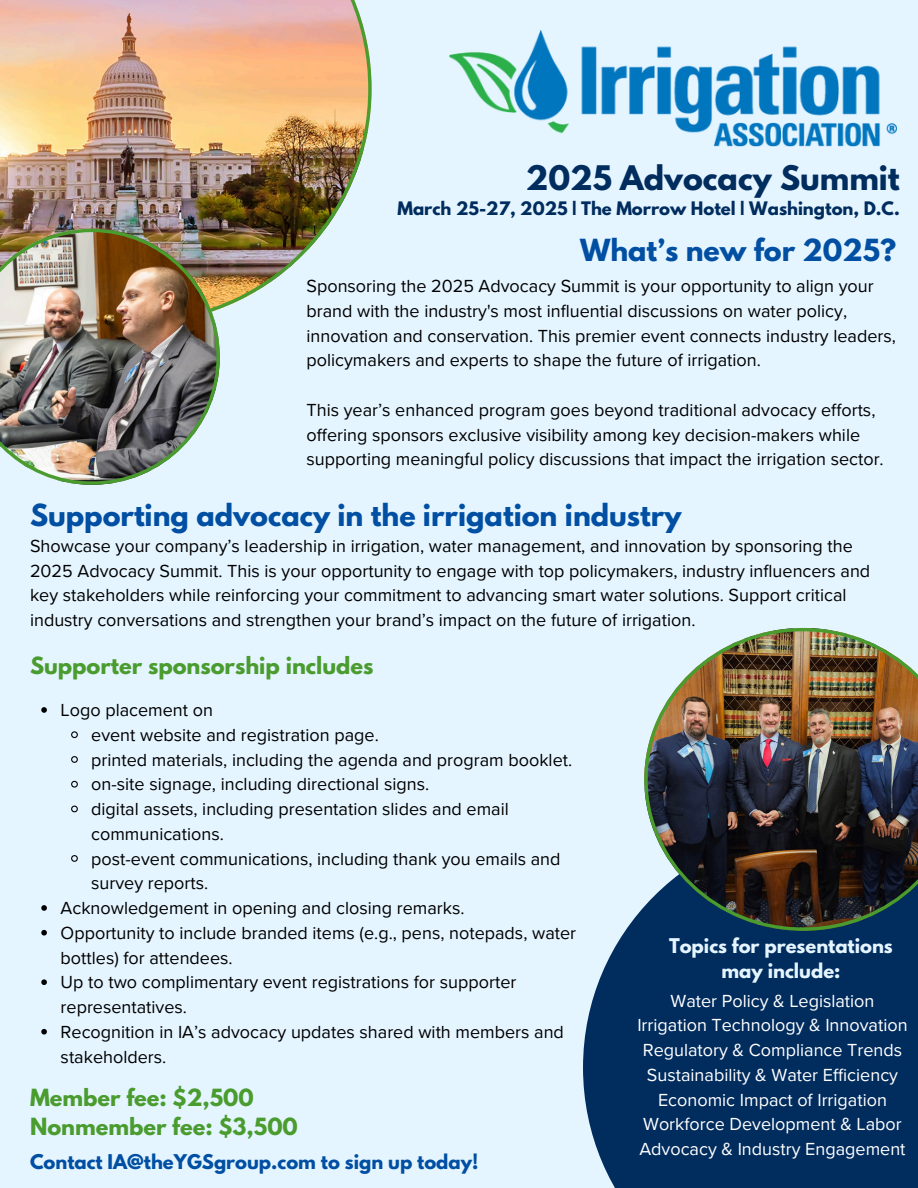
<style>
.page{position:relative;width:918px;height:1188px;background:#e5f5ff}
.page>*{position:absolute;margin:0;border:0;box-sizing:border-box;transform-origin:0 0}
.t1{font:700 30px "League Spartan";color:#002c5e}
.t2{font:700 27px "League Spartan";color:#004fa3}
.t3{font:700 21px/29.2px "League Spartan";color:#4a9c2f}
.t4{font:18px/24.8px "Proxima Nova";color:#000}
.t5{font:18px "Proxima Nova";color:#fff}
.t6{font:700 18px "League Spartan";color:#004fa3}
.t7{font:700 18px/24.8px "League Spartan";color:#e5f5ff;text-align:center}
.t8{font:700 16.5px "League Spartan";color:#002c5e}
</style>
<div class="page">
<img style="left:0;top:0;width:372px;height:309px">
<img style="left:449px;top:31px;width:447px;height:116px">
<img style="left:0;top:229px;width:220px;height:256px">
<div style="left:583px;top:825px;width:335px;height:363px;background:#002c5e"></div>
<img style="left:644px;top:628px;width:274px;height:303px">
<svg style="left:41px;top:707px;width:6px;height:6px"></svg>
<svg style="left:71px;top:731px;width:7px;height:8px"></svg>
<svg style="left:71px;top:756px;width:7px;height:7px"></svg>
<svg style="left:71px;top:780px;width:7px;height:8px"></svg>
<svg style="left:71px;top:805px;width:7px;height:8px"></svg>
<svg style="left:71px;top:855px;width:7px;height:7px"></svg>
<svg style="left:41px;top:905px;width:6px;height:6px"></svg>
<svg style="left:41px;top:930px;width:6px;height:6px"></svg>
<svg style="left:41px;top:979px;width:6px;height:6px"></svg>
<svg style="left:41px;top:1029px;width:6px;height:6px"></svg>
<p class="t1" style="left:526px;top:163px;width:375px">2025 Advocacy Summit</p>
<p class="t8" style="left:397px;top:200px;width:504px">March 25-27, 2025 | The Morrow Hotel | Washington, D.C.</p>
<p class="t2" style="left:580px;top:237px;width:318px">What’s new for 2025?</p>
<p class="t4" style="left:307px;top:274px;width:591px">Sponsoring the 2025 Advocacy Summit is your opportunity to align your brand with the industry's most influential discussions on water policy, innovation and conservation. This premier event connects industry leaders, policymakers and experts to shape the future of irrigation.</p>
<p class="t4" style="left:307px;top:398px;width:579px">This year’s enhanced program goes beyond traditional advocacy efforts, offering sponsors exclusive visibility among key decision-makers while supporting meaningful policy discussions that impact the irrigation sector.</p>
<p class="t2" style="left:30px;top:502px;width:653px">Supporting advocacy in the irrigation industry</p>
<p class="t4" style="left:30px;top:534px;width:842px">Showcase your company’s leadership in irrigation, water management, and innovation by sponsoring the 2025 Advocacy Summit. This is your opportunity to engage with top policymakers, industry influencers and key stakeholders while reinforcing your commitment to advancing smart water solutions. Support critical industry conversations and strengthen your brand’s impact on the future of irrigation.</p>
<p class="t3" style="left:30px;top:654px;width:345px">Supporter sponsorship includes</p>
<p class="t4" style="left:61px;top:698px;width:154px">Logo placement on</p>
<p class="t4" style="left:91px;top:723px;width:289px">event website and registration page.</p>
<p class="t4" style="left:91px;top:748px;width:483px">printed materials, including the agenda and program booklet.</p>
<p class="t4" style="left:91px;top:772px;width:339px">on-site signage, including directional signs.</p>
<p class="t4" style="left:91px;top:797px;width:419px">digital assets, including presentation slides and email communications.</p>
<p class="t4" style="left:91px;top:847px;width:471px">post-event communications, including thank you emails and survey reports.</p>
<p class="t4" style="left:61px;top:896px;width:405px">Acknowledgement in opening and closing remarks.</p>
<h3 class="t4" style="left:61px;top:921px;width:517px">Opportunity to include branded items (e.g., pens, notepads, water bottles) for attendees.</h3>
<p class="t4" style="left:61px;top:970px;width:457px">Up to two complimentary event registrations for supporter representatives.</p>
<p class="t4" style="left:61px;top:1020px;width:505px">Recognition in IA’s advocacy updates shared with members and stakeholders.</p>
<h2 class="t3" style="left:30px;top:1085px;width:269px">Member fee: $2,500<br>Nonmember fee: $3,500</h2>
<p class="t6" style="left:30px;top:1153px;width:450px">Contact IA@theYGSgroup.com to sign up today!</p>
<h1 class="t7" style="left:669px;top:935px;width:225px">Topics for presentations may include:</h1>
<p class="t5" style="left:670px;top:990px;width:206px">Water Policy &amp; Legislation</p>
<p class="t5" style="left:637px;top:1015px;width:272px">Irrigation Technology &amp; Innovation</p>
<p class="t5" style="left:643px;top:1040px;width:261px">Regulatory &amp; Compliance Trends</p>
<h1 class="t5" style="left:647px;top:1064px;width:253px">Sustainability &amp; Water Efficiency</h1>
<p class="t5" style="left:658px;top:1089px;width:230px">Economic Impact of Irrigation</p>
<p class="t5" style="left:643px;top:1114px;width:260px">Workforce Development &amp; Labor</p>
<h2 class="t5" style="left:639px;top:1139px;width:268px">Advocacy &amp; Industry Engagement</h2>
</div>
